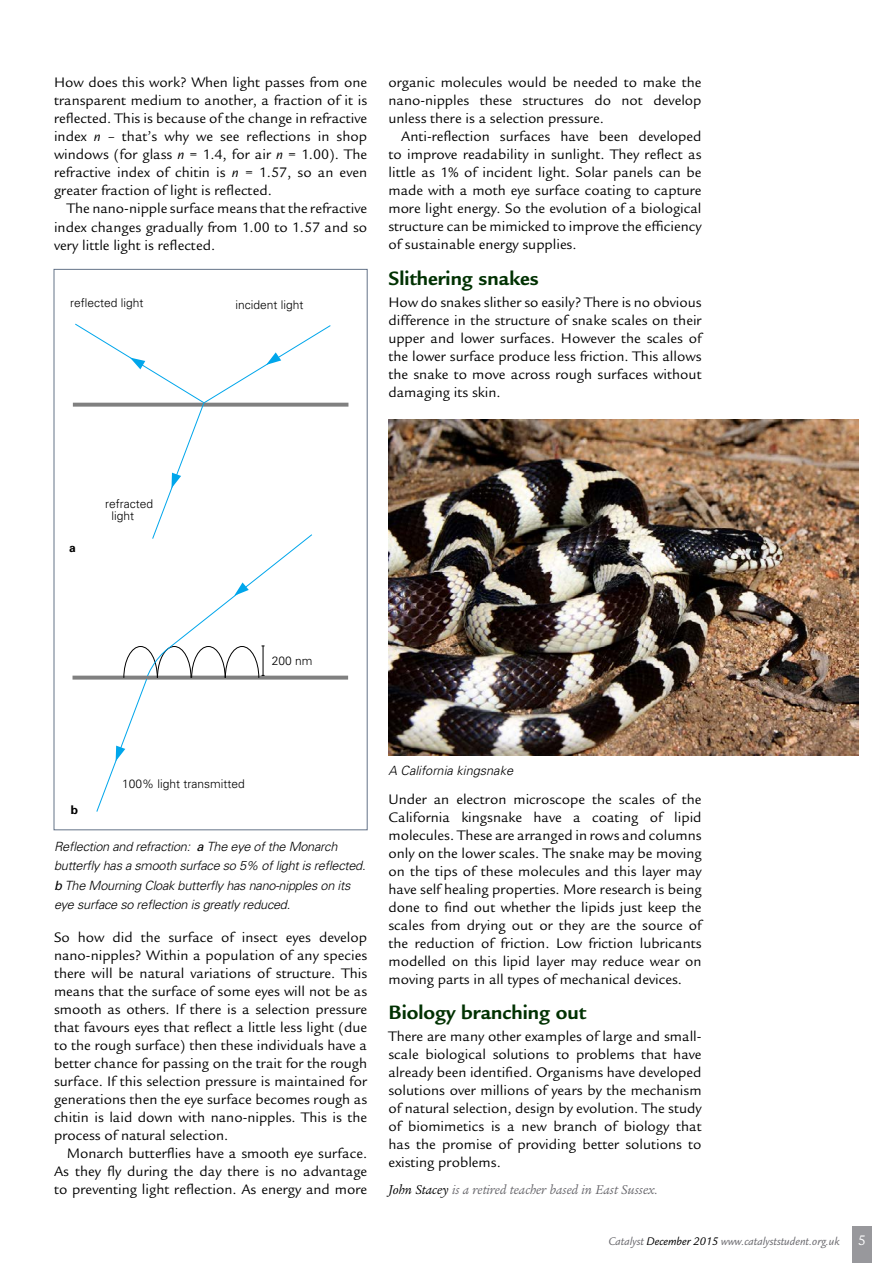
<style>
.page{position:relative;width:893px;height:1263px;background:#fff}
.page>*{position:absolute;margin:0;border:0;box-sizing:border-box;transform-origin:0 0}
.t1{font:700 21px "Legacy Sans";color:#003102}
.t2{font:15px/18px "Legacy Sans";color:#000;text-align:justify}
.t3{font:italic 13.95px "Legacy Ser ITC";color:#68676c}
.t4{font:italic 300 12.75px/19.5px "Univers";letter-spacing:-.02em;color:#000}
.t5{font:italic 300 12.75px "Univers";color:#000}
.t6{font:300 12px/12px "Univers";color:#000}
.t7{font:italic 12px "Legacy Sans";color:#68676c}
.t8{font:700 12px "Univers";color:#000}
.s1{font-style:italic}
.s2{font-weight:400}
.s3{color:#000}
.s4{font-style:normal;font-size:15px;color:#fff}
</style>
<div class="page">
<div style="left:852px;top:1226px;width:20px;height:37px;background:#98989c"></div>
<img style="left:388px;top:420px;width:471px;height:336px">
<svg style="left:73px;top:403px;width:275px;height:4px"></svg>
<svg style="left:73px;top:676px;width:275px;height:4px"></svg>
<svg style="left:74px;top:323px;width:257px;height:489px"></svg>
<p class="t2" style="left:54px;top:74px;width:315px">How does this work? When light passes from one transparent medium to another, a fraction of it is reflected. This is because of the change in refractive index <span class="s1">n</span> – that’s why we see reflections in shop windows (for glass <span class="s1">n</span> = 1.4, for air <span class="s1">n</span> = 1.00). The refractive index of chitin is <span class="s1">n</span> = 1.57, so an even greater fraction of light is reflected.</p>
<p class="t2" style="left:54px;top:200px;width:315px;text-indent:13px">The nano-nipple surface means that the refractive index changes gradually from 1.00 to 1.57 and so very little light is reflected.</p>
<p class="t6" style="left:70px;top:297px;width:75px">reflected light</p>
<p class="t6" style="left:235px;top:298px;width:70px">incident light</p>
<p class="t2" style="left:388px;top:74px;width:315px">organic molecules would be needed to make the nano-nipples these structures do not develop unless there is a selection pressure.</p>
<p class="t2" style="left:388px;top:128px;width:315px;text-indent:13px">Anti-reflection surfaces have been developed to improve readability in sunlight. They reflect as little as 1% of incident light. Solar panels can be made with a moth eye surface coating to capture more light energy. So the evolution of a biological structure can be mimicked to improve the efficiency of sustainable energy supplies.</p>
<h1 class="t1" style="left:388px;top:266px;width:152px">Slithering snakes</h1>
<p class="t2" style="left:388px;top:293px;width:315px">How do snakes slither so easily? There is no obvious difference in the structure of snake scales on their upper and lower surfaces. However the scales of the lower surface produce less friction. This allows the snake to move across rough surfaces without damaging its skin.</p>
<p class="t8" style="left:69px;top:540px;width:8px">a</p>
<p class="t6" style="left:112px;top:497px;width:43px;text-indent:-6px">refracted light</p>
<p class="t6" style="left:272px;top:654px;width:42px">200 nm</p>
<p class="t8" style="left:71px;top:802px;width:9px">b</p>
<p class="t6" style="left:122px;top:778px;width:124px">100% light transmitted</p>
<p class="t4" style="left:54px;top:836px;width:313px">Reflection and refraction: <span class="s2">a</span> The eye of the Monarch butterfly has a smooth surface so 5% of light is reflected. <span class="s2">b</span> The Mourning Cloak butterfly has nano-nipples on its eye surface so reflection is greatly reduced.</p>
<p class="t2" style="left:54px;top:929px;width:315px">So how did the surface of insect eyes develop nano-nipples? Within a population of any species there will be natural variations of structure. This means that the surface of some eyes will not be as smooth as others. If there is a selection pressure that favours eyes that reflect a little less light (due to the rough surface) then these individuals have a better chance for passing on the trait for the rough surface. If this selection pressure is maintained for generations then the eye surface becomes rough as chitin is laid down with nano-nipples. This is the process of natural selection.</p>
<p class="t2" style="left:54px;top:1145px;width:315px;text-indent:13px">Monarch butterflies have a smooth eye surface.<br>As they fly during the day there is no advantage to preventing light reflection. As energy and more</p>
<p class="t5" style="left:388px;top:762px;width:126px">A California kingsnake</p>
<p class="t2" style="left:388px;top:790px;width:315px">Under an electron microscope the scales of the California kingsnake have a coating of lipid molecules. These are arranged in rows and columns only on the lower scales. The snake may be moving on the tips of these molecules and this layer may have self healing properties. More research is being done to find out whether the lipids just keep the scales from drying out or they are the source of the reduction of friction. Low friction lubricants modelled on this lipid layer may reduce wear on moving parts in all types of mechanical devices.</p>
<h1 class="t1" style="left:388px;top:1000px;width:199px">Biology branching out</h1>
<p class="t2" style="left:388px;top:1028px;width:315px">There are many other examples of large and small&shy;scale biological solutions to problems that have already been identified. Organisms have developed solutions over millions of years by the mechanism of natural selection, design by evolution. The study of biomimetics is a new branch of biology that has the promise of providing better solutions to existing problems.</p>
<p class="t3" style="left:388px;top:1181px;width:271px"><span class="s3">John Stacey</span> is a retired teacher based in East Sussex.</p>
<p class="t7" style="left:608px;top:1235px;width:259px">Catalyst <span class="s3">December 2015</span> www.catalyststudent.org.uk <span class="s4">5</span></p>
</div>
